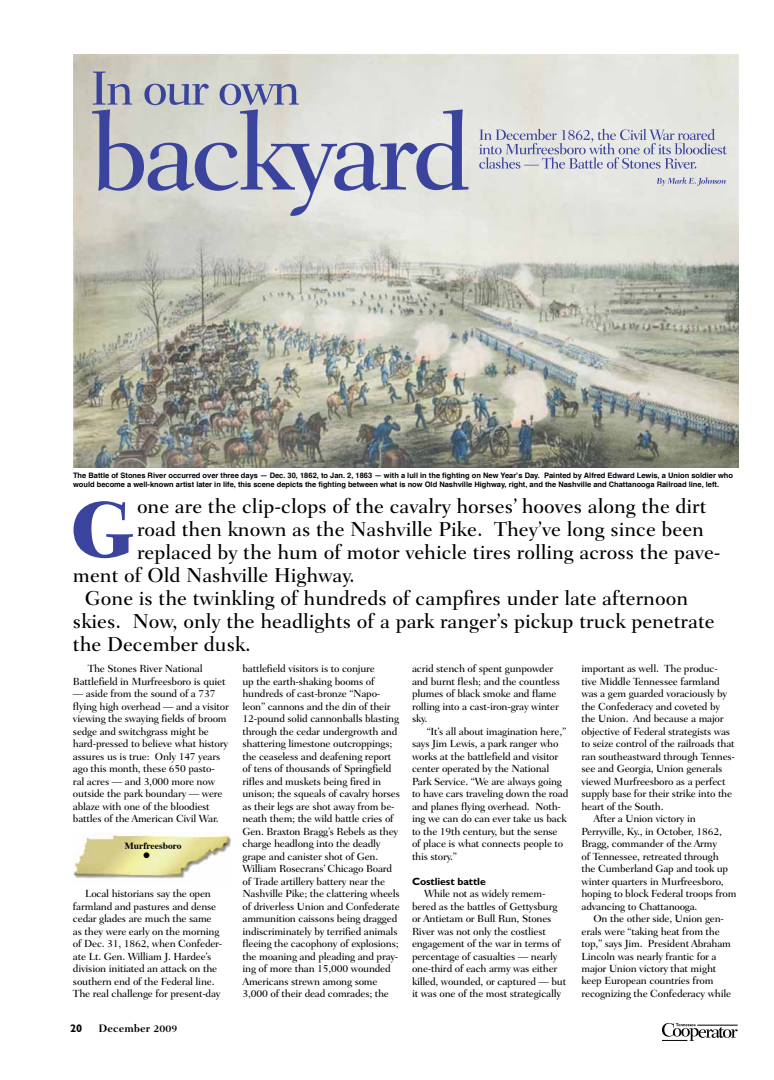
<style>
.page{position:relative;width:774px;height:1080px;background:#fff}
.page>*{position:absolute;margin:0;border:0;box-sizing:border-box;transform-origin:0 0}
.t1{font:800 80.5px "Fairfield LH";color:#3a449d}
.t2{font:500 20.5px "Fairfield LH";color:#000}
.t3{font:700 11px "Fairfield LH";color:#000}
.t4{font:700 11px "Gentle Sans";color:#000}
.t5{font:500 10.5px/12.5px "Fairfield LH";letter-spacing:-.02em;color:#000}
.t6{font:700 10.5px "Gentle Sans";letter-spacing:-.01em;color:#000}
.t7{font:700 9.5px "Times";color:#000}
.t8{font:8px "Zapf Dingbats ITC";color:#000}
.t9{font:700 7.5px/9px "Helvetica";color:#000}
.s1{font-size:10px}
</style>
<div class="page">
<svg style="left:662px;top:1023px;width:76px;height:18px"></svg>
<img style="left:73px;top:834px;width:157px;height:45px">
<img style="left:73px;top:55px;width:666px;height:413px">
<p class="t9" style="left:73px;top:471px;width:662px">The Battle of Stones River occurred over three days — Dec. 30, 1862, to Jan. 2, 1863 — with a lull in the fighting on New Year’s Day. Painted by Alfred Edward Lewis, a Union soldier who would become a well-known artist later in life, this scene depicts the fighting between what is now Old Nashville Highway, right, and the Nashville and Chattanooga Railroad line, left.</p>
<h2 class="t2" style="left:137px;top:494px;width:571px">one are the clip-clops of the cavalry horses’ hooves along the dirt</h2>
<h2 class="t2" style="left:137px;top:517px;width:569px">road then known as the Nashville Pike. They’ve long since been</h2>
<h2 class="t2" style="left:137px;top:540px;width:585px">replaced by the hum of motor vehicle tires rolling across the pave-</h2>
<h2 class="t2" style="left:73px;top:563px;width:284px">ment of Old Nashville Highway.</h2>
<h2 class="t2" style="left:85px;top:586px;width:605px">Gone is the twinkling of hundreds of campfires under late afternoon</h2>
<h2 class="t2" style="left:73px;top:609px;width:643px">skies. Now, only the headlights of a park ranger’s pickup truck penetrate</h2>
<h2 class="t2" style="left:73px;top:632px;width:179px">the December dusk.</h2>
<h1 class="t1" style="left:70px;top:482px;width:67px">G</h1>
<p class="t5" style="left:73px;top:663px;width:154px;text-indent:15px">The Stones River National<br>Battlefield in Murfreesboro is quiet</p>
<p class="t5" style="left:73px;top:688px;width:157px">— aside from the sound of a 737 flying high overhead — and a visitor viewing the swaying fields of broom sedge and switchgrass might be hard-pressed to believe what history assures us is true: Only 147 years ago this month, these 650 pasto-<br>ral acres — and 3,000 more now outside the park boundary — were ablaze with one of the bloodiest battles of the American Civil War.</p>
<p class="t7" style="left:125px;top:837px;width:58px">Murfreesboro</p>
<p class="t8" style="left:144px;top:851px;width:8px">●</p>
<p class="t5" style="left:73px;top:888px;width:151px;text-indent:12px">Local historians say the open farmland and pastures and dense cedar glades are much the same as they were early on the morning of Dec. 31, 1862, when Confeder&shy;ate Lt. Gen. William J. Hardee’s division initiated an attack on the southern end of the Federal line.<br>The real challenge for present-day</p>
<p class="t4" style="left:70px;top:1022px;width:14px">20</p>
<p class="t3" style="left:98px;top:1022px;width:80px">December <span class="s1">2009</span></p>
<p class="t5" style="left:242px;top:663px;width:159px">battlefield visitors is to conjure<br>up the earth-shaking booms of hundreds of cast-bronze “Napo&shy;leon” cannons and the din of their 12-pound solid cannonballs blasting through the cedar undergrowth and shattering limestone outcroppings; the ceaseless and deafening report of tens of thousands of Springfield rifles and muskets being fired in unison; the squeals of cavalry horses as their legs are shot away from be&shy;neath them; the wild battle cries of Gen. Braxton Bragg’s Rebels as they charge headlong into the deadly grape and canister shot of Gen.<br>William Rosecrans’ Chicago Board of Trade artillery battery near the Nashville Pike; the clattering wheels of driverless Union and Confederate ammunition caissons being dragged indiscriminately by terrified animals fleeing the cacophony of explosions; the moaning and pleading and pray&shy;ing of more than 15,000 wounded Americans strewn among some 3,000 of their dead comrades; the</p>
<p class="t5" style="left:412px;top:663px;width:150px">acrid stench of spent gunpowder and burnt flesh; and the countless plumes of black smoke and flame rolling into a cast-iron-gray winter sky.</p>
<p class="t5" style="left:412px;top:725px;width:158px;text-indent:15px">“It’s all about imagination here,” says Jim Lewis, a park ranger who works at the battlefield and visitor center operated by the National<br>Park Service. “We are always going to have cars traveling down the road and planes flying overhead. Noth&shy;ing we can do can ever take us back to the 19th century, but the sense of place is what connects people to this story.”</p>
<p class="t6" style="left:412px;top:875px;width:75px">Costliest battle</p>
<p class="t5" style="left:412px;top:887px;width:156px;text-indent:12px">While not as widely remem&shy;bered as the battles of Gettysburg or Antietam or Bull Run, Stones<br>River was not only the costliest engagement of the war in terms of percentage of casualties — nearly one-third of each army was either killed, wounded, or captured — but it was one of the most strategically</p>
<p class="t5" style="left:582px;top:662px;width:138px">important as well. The produc-</p>
<p class="t5" style="left:582px;top:675px;width:140px">tive Middle Tennessee farmland</p>
<p class="t5" style="left:582px;top:687px;width:147px">was a gem guarded voraciously by</p>
<p class="t5" style="left:582px;top:700px;width:140px">the Confederacy and coveted by</p>
<p class="t5" style="left:582px;top:712px;width:144px">the Union. And because a major</p>
<p class="t5" style="left:582px;top:725px;width:150px">objective of Federal strategists was</p>
<p class="t5" style="left:582px;top:737px;width:155px">to seize control of the railroads that</p>
<p class="t5" style="left:582px;top:750px;width:155px">ran southeastward through Tennes-</p>
<p class="t5" style="left:582px;top:762px;width:142px">see and Georgia, Union generals</p>
<p class="t5" style="left:582px;top:775px;width:146px">viewed Murfreesboro as a perfect</p>
<p class="t5" style="left:582px;top:787px;width:152px">supply base for their strike into the</p>
<p class="t5" style="left:582px;top:800px;width:84px">heart of the South.</p>
<p class="t5" style="left:594px;top:812px;width:104px">After a Union victory in</p>
<p class="t5" style="left:582px;top:825px;width:142px">Perryville, Ky., in October, 1862,</p>
<p class="t5" style="left:582px;top:837px;width:137px">Bragg, commander of the Army</p>
<p class="t5" style="left:582px;top:850px;width:139px">of Tennessee, retreated through</p>
<p class="t5" style="left:582px;top:862px;width:148px">the Cumberland Gap and took up</p>
<p class="t5" style="left:582px;top:875px;width:144px">winter quarters in Murfreesboro,</p>
<p class="t5" style="left:582px;top:887px;width:157px">hoping to block Federal troops from</p>
<p class="t5" style="left:582px;top:900px;width:118px">advancing to Chattanooga.</p>
<p class="t5" style="left:594px;top:912px;width:132px">On the other side, Union gen-</p>
<p class="t5" style="left:582px;top:925px;width:140px">erals were “taking heat from the</p>
<p class="t5" style="left:582px;top:937px;width:151px">top,” says Jim. President Abraham</p>
<p class="t5" style="left:582px;top:950px;width:137px">Lincoln was nearly frantic for a</p>
<p class="t5" style="left:582px;top:962px;width:136px">major Union victory that might</p>
<p class="t5" style="left:582px;top:975px;width:133px">keep European countries from</p>
<p class="t5" style="left:582px;top:987px;width:151px">recognizing the Confederacy while</p>
</div>
